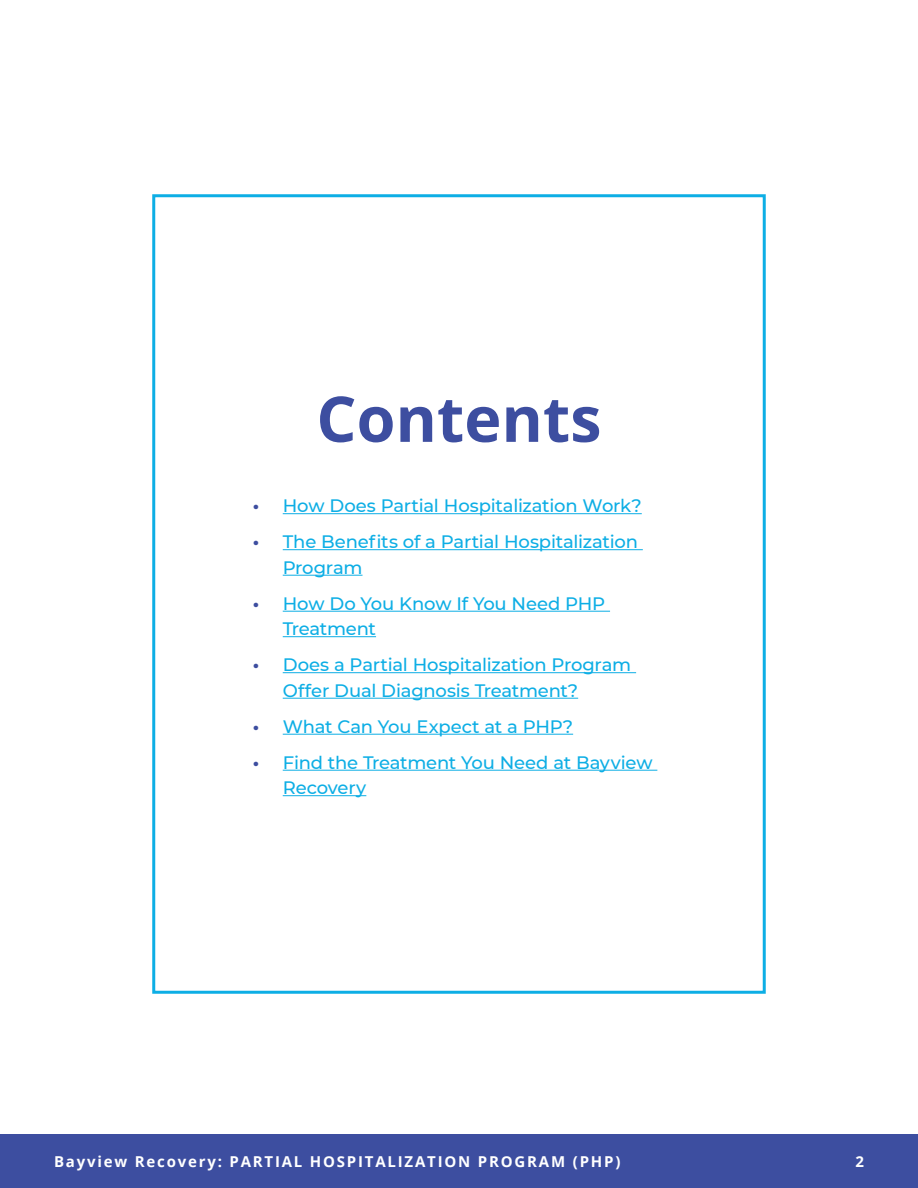
<style>
.page{position:relative;width:918px;height:1188px;background:#fff}
.page>*{position:absolute;margin:0;border:0;box-sizing:border-box;transform-origin:0 0}
.t1{font:700 63px "Open Sans";color:#3d4ea0}
.t2{font:500 18px/25.5px "Montserrat";letter-spacing:-.01em;color:#0daee5}
.t3{font:700 15px "Open Sans";letter-spacing:.12em;color:#fff}
.s1{font-weight:700;color:#3d4ea0}
</style>
<div class="page">
<div style="left:0;top:1134px;width:918px;height:54px;background:#3d4ea0"></div>
<hr style="left:283px;top:513px;width:359px;height:1px;background:#0daee5">
<hr style="left:283px;top:549px;width:360px;height:1px;background:#0daee5">
<hr style="left:283px;top:575px;width:80px;height:1px;background:#0daee5">
<hr style="left:283px;top:611px;width:327px;height:1px;background:#0daee5">
<hr style="left:283px;top:636px;width:93px;height:1px;background:#0daee5">
<hr style="left:283px;top:672px;width:353px;height:1px;background:#0daee5">
<hr style="left:283px;top:698px;width:295px;height:1px;background:#0daee5">
<hr style="left:283px;top:734px;width:290px;height:1px;background:#0daee5">
<hr style="left:283px;top:770px;width:374px;height:1px;background:#0daee5">
<hr style="left:283px;top:795px;width:83px;height:1px;background:#0daee5">
<div style="left:152px;top:194px;width:614px;height:800px;border:3px solid #0daee5"></div>
<h1 class="t1" style="left:316px;top:375px;width:287px">Contents</h1>
<p class="t2" style="left:253px;top:492px;width:391px"><span class="s1">•</span> How Does Partial Hospitalization Work?</p>
<p class="t2" style="left:283px;top:528px;width:357px;text-indent:-30px"><span class="s1">•</span> The Benefits of a Partial Hospitalization<br>Program</p>
<p class="t2" style="left:283px;top:590px;width:324px;text-indent:-30px"><span class="s1">•</span> How Do You Know If You Need PHP<br>Treatment</p>
<p class="t2" style="left:283px;top:652px;width:350px;text-indent:-30px"><span class="s1">•</span> Does a Partial Hospitalization Program<br>Offer Dual Diagnosis Treatment?</p>
<p class="t2" style="left:253px;top:713px;width:322px"><span class="s1">•</span> What Can You Expect at a PHP?</p>
<p class="t2" style="left:283px;top:749px;width:371px;text-indent:-30px"><span class="s1">•</span> Find the Treatment You Need at Bayview<br>Recovery</p>
<p class="t3" style="left:54px;top:1151px;width:568px">Bayview Recovery: PARTIAL HOSPITALIZATION PROGRAM (PHP)</p>
<p class="t3" style="left:855px;top:1151px;width:10px">2</p>
</div>
